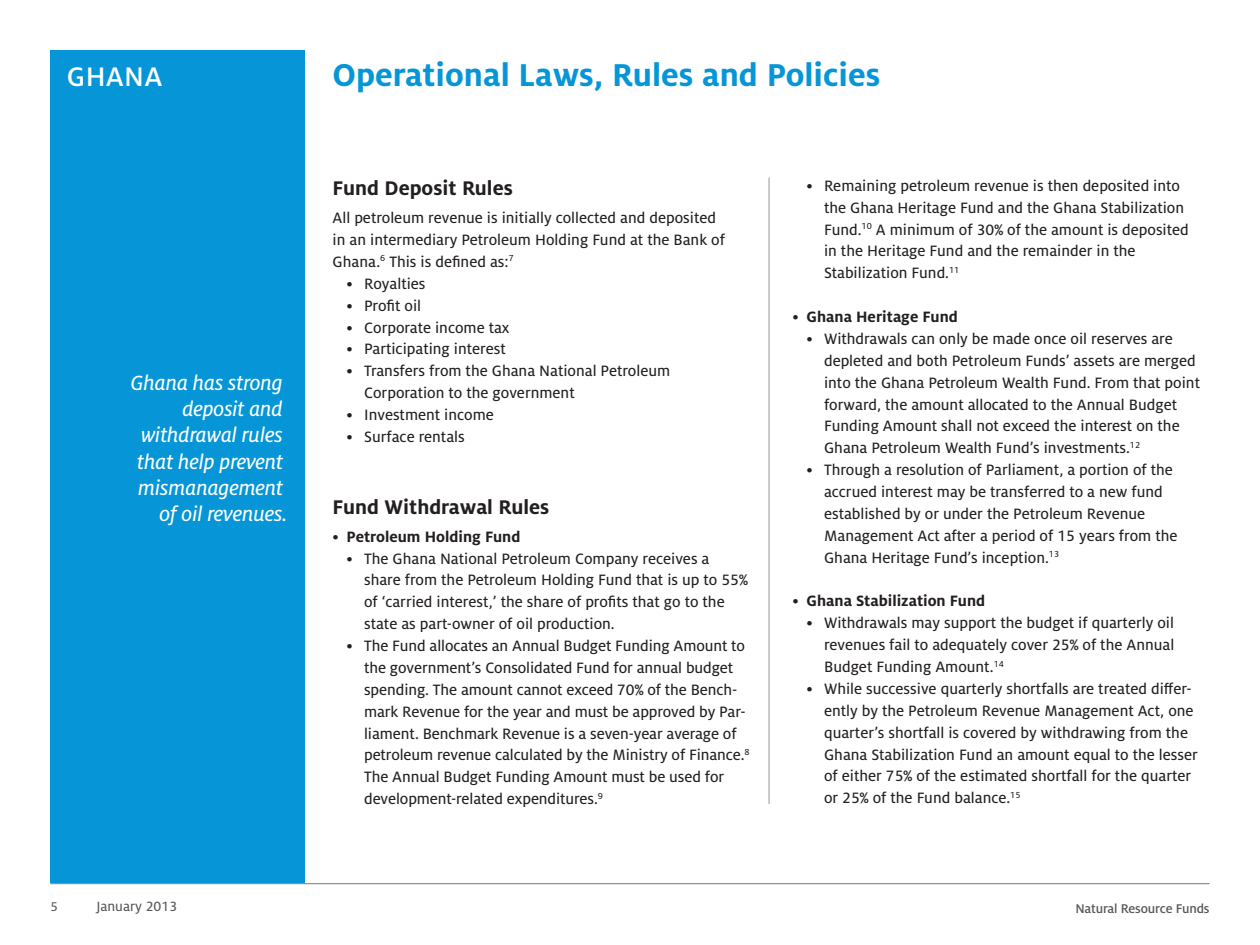
<style>
.page{position:relative;width:1260px;height:945px;background:#fff}
.page>*{position:absolute;margin:0;border:0;box-sizing:border-box;transform-origin:0 0}
.page_head{font:700 35px "Milo OT";color:#0696d7}
.t1{font:500 29.75px "Milo OT";letter-spacing:.01em;color:#fff}
.left_call_out_italic{font:22.75px/26.2px "Milo OT Text Ita";letter-spacing:-.01em;color:#fff;text-align:right}
.black_sub_head{font:700 21.88px "Milo OT";color:#231f20}
.body_and_bullets{font:16.62px/21.9px "Milo OT Text";color:#231f20}
.body_and_bullets_-5{font:16.62px/21.9px "Milo OT Text";letter-spacing:-.005em;color:#231f20}
.body_and_bullets-2{font:700 16.62px "Milo OT";color:#231f20}
.t2{font:14.88px "Milo OT Text";color:#57585a}
.t3{font:500 14px "Milo OT";letter-spacing:-.01em;color:#57585a}
.t4{font:14px "Milo OT Text";color:#57585a}
.s1{font-family:"Milo OT Text";font-weight:400}
</style>
<div class="page">
<div style="left:50px;top:50px;width:255px;height:833px;background:#0696d7"></div>
<hr style="left:50px;top:883px;width:1160px;height:1px;background:#76787b">
<hr style="left:769px;top:178px;width:1px;height:626px;background:#939598">
<h2 class="t1" style="left:67px;top:60px;width:97px">GHANA</h2>
<p class="left_call_out_italic" style="left:131px;top:370px;width:158px">Ghana has strong deposit and withdrawal rules that help prevent mismanagement of oil revenues.</p>
<p class="page_head" style="left:333px;top:55px;width:549px">Operational Laws, Rules and Policies</p>
<p class="black_sub_head" style="left:333px;top:176px;width:182px">Fund Deposit Rules</p>
<p class="body_and_bullets" style="left:333px;top:207px;width:394px">All petroleum revenue is initially collected and deposited in an intermediary Petroleum Holding Fund at the Bank of<br>Ghana.<sup>6</sup> This is defined as:<sup>7</sup></p>
<p class="body_and_bullets" style="left:347px;top:273px;width:80px">• Royalties</p>
<p class="body_and_bullets" style="left:347px;top:295px;width:76px">• Profit oil</p>
<p class="body_and_bullets" style="left:347px;top:317px;width:165px">• Corporate income tax</p>
<p class="body_and_bullets" style="left:347px;top:338px;width:161px">• Participating interest</p>
<p class="body_and_bullets" style="left:364px;top:360px;width:308px;text-indent:-18px">• Transfers from the Ghana National Petroleum<br>Corporation to the government</p>
<p class="body_and_bullets" style="left:347px;top:404px;width:149px">• Investment income</p>
<p class="body_and_bullets" style="left:347px;top:426px;width:120px">• Surface rentals</p>
<p class="black_sub_head" style="left:333px;top:494px;width:218px">Fund Withdrawal Rules</p>
<p class="body_and_bullets-2" style="left:333px;top:527px;width:189px"><span class="s1">•</span> Petroleum Holding Fund</p>
<p class="body_and_bullets" style="left:364px;top:548px;width:385px;text-indent:-18px">• The Ghana National Petroleum Company receives a share from the Petroleum Holding Fund that is up to 55% of ‘carried interest,’ the share of profits that go to the state as part-owner of oil production.</p>
<p class="body_and_bullets_-5" style="left:364px;top:635px;width:387px;text-indent:-18px">• The Fund allocates an Annual Budget Funding Amount to the government’s Consolidated Fund for annual budget spending. The amount cannot exceed 70% of the Bench&shy;mark Revenue for the year and must be approved by Par&shy;liament. Benchmark Revenue is a seven-year average of petroleum revenue calculated by the Ministry of Finance.<sup>8<br></sup>The Annual Budget Funding Amount must be used for development-related expenditures.<sup>9</sup></p>
<p class="body_and_bullets" style="left:824px;top:175px;width:366px;text-indent:-18px">• Remaining petroleum revenue is then deposited into the Ghana Heritage Fund and the Ghana Stabilization Fund.<sup>10</sup> A minimum of 30% of the amount is deposited in the Heritage Fund and the remainder in the Stabilization Fund.<sup>11</sup></p>
<p class="body_and_bullets-2" style="left:793px;top:307px;width:167px"><span class="s1">•</span> Ghana Heritage Fund</p>
<p class="body_and_bullets" style="left:824px;top:328px;width:378px;text-indent:-18px">• Withdrawals can only be made once oil reserves are depleted and both Petroleum Funds’ assets are merged into the Ghana Petroleum Wealth Fund. From that point forward, the amount allocated to the Annual Budget Funding Amount shall not exceed the interest on the Ghana Petroleum Wealth Fund’s investments.<sup>12</sup></p>
<p class="body_and_bullets" style="left:824px;top:459px;width:355px;text-indent:-18px">• Through a resolution of Parliament, a portion of the accrued interest may be transferred to a new fund established by or under the Petroleum Revenue Management Act after a period of 15 years from the Ghana Heritage Fund’s inception.<sup>13</sup></p>
<p class="body_and_bullets-2" style="left:793px;top:592px;width:194px"><span class="s1">•</span> Ghana Stabilization Fund</p>
<p class="body_and_bullets" style="left:824px;top:612px;width:352px;text-align:justify;text-indent:-18px">• Withdrawals may support the budget if quarterly oil revenues fail to adequately cover 25% of the Annual Budget Funding Amount.<sup>14</sup></p>
<p class="body_and_bullets" style="left:824px;top:678px;width:375px;text-indent:-18px">• While successive quarterly shortfalls are treated differ&shy;ently by the Petroleum Revenue Management Act, one quarter’s shortfall is covered by withdrawing from the Ghana Stabilization Fund an amount equal to the lesser of either 75% of the estimated shortfall for the quarter or 25% of the Fund balance.<sup>15</sup></p>
<p class="t4" style="left:50px;top:899px;width:9px">5</p>
<p class="t2" style="left:96px;top:898px;width:82px">January 2013</p>
<p class="t3" style="left:1075px;top:901px;width:136px">Natural Resource Funds</p>
</div>
